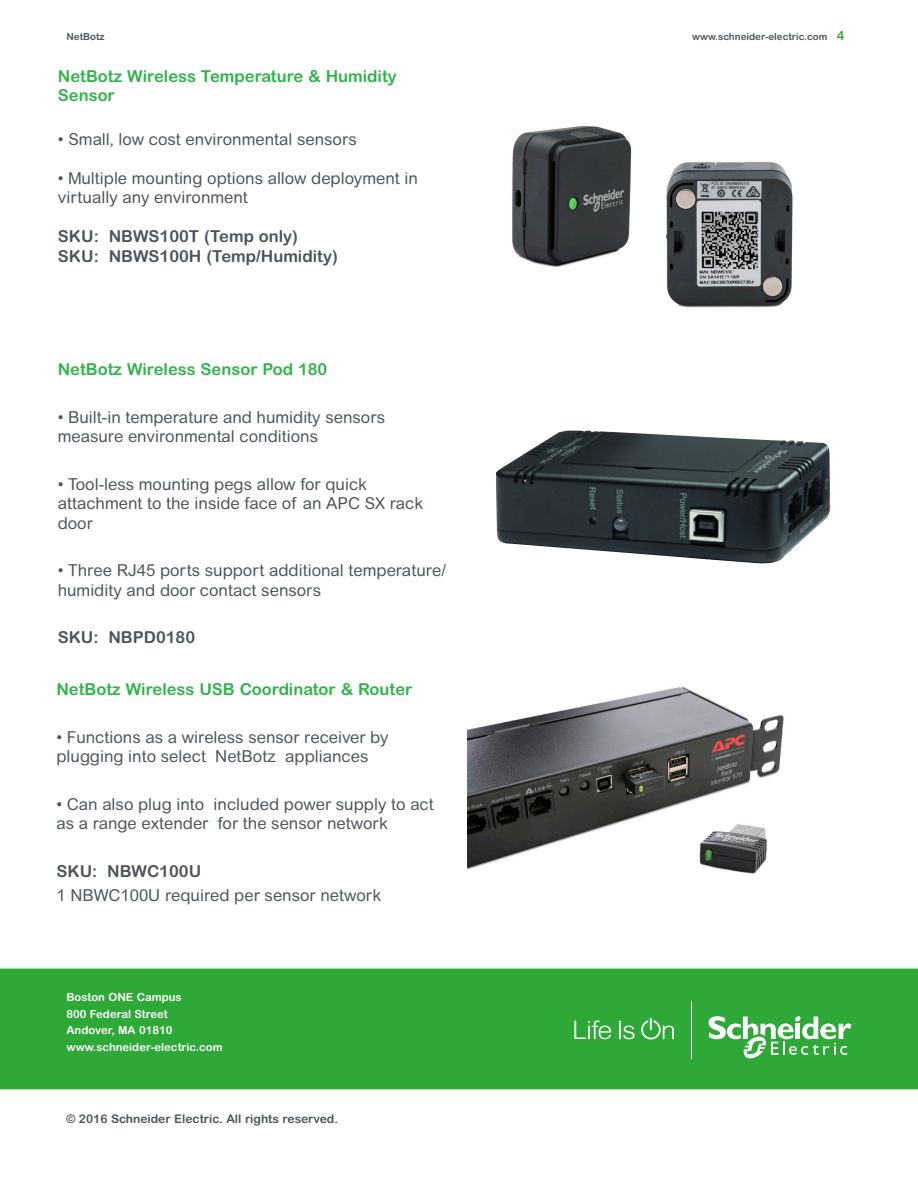
<style>
.page{position:relative;width:918px;height:1188px;background:#fff}
.page>*{position:absolute;margin:0;border:0;box-sizing:border-box;transform-origin:0 0}
.Body_Text_01{font:16.5px/19.5px "Arial Rounded MT Std";color:#4d545a}
.Body_Text_01-2{font:700 16.5px/19.5px "Arial Rounded MT Std";color:#31b44a}
.Body_Text_01-3{font:700 16.5px "Arial Rounded MT Std";color:#4d545a}
.Page_Number_Life_Gre{font:700 12.75px "Arial Rounded MT Std";color:#2ea836}
.Footnotes{font:700 12px "Arial Rounded MT Std";color:#4d545a}
.Schneider_Address_Wh{font:700 11.25px "Arial Rounded MT Std";color:#fff}
.Schneider_URL{font:700 9.75px "Arial Rounded MT Std";color:#4d545a}
.Header_Style{font:700 9.75px "Arial Rounded MT Std";color:#4d545a}
</style>
<div class="page">
<div style="left:0;top:969px;width:918px;height:120px;background:#2ea836"></div>
<svg style="left:574px;top:1021px;width:37px;height:18px"></svg>
<svg style="left:619px;top:1021px;width:16px;height:18px"></svg>
<svg style="left:641px;top:1018px;width:33px;height:22px"></svg>
<svg style="left:709px;top:1016px;width:142px;height:44px"></svg>
<hr style="left:691px;top:1002px;width:1px;height:57px;background:#fff">
<img style="left:496px;top:431px;width:334px;height:133px">
<img style="left:468px;top:687px;width:316px;height:187px">
<img style="left:512px;top:125px;width:120px;height:143px">
<img style="left:665px;top:161px;width:128px;height:147px">
<img style="left:689px;top:815px;width:90px;height:58px">
<p class="Header_Style" style="left:67px;top:30px;width:40px">NetBotz</p>
<p class="Schneider_URL" style="left:692px;top:30px;width:137px">www.schneider-electric.com</p>
<p class="Page_Number_Life_Gre" style="left:837px;top:28px;width:9px">4</p>
<p class="Body_Text_01-2" style="left:58px;top:66px;width:340px">NetBotz Wireless Temperature &amp; Humidity<br>Sensor</p>
<p class="Body_Text_01" style="left:58px;top:129px;width:300px">• Small, low cost environmental sensors</p>
<p class="Body_Text_01" style="left:58px;top:168px;width:361px">• Multiple mounting options allow deployment in virtually any environment</p>
<p class="Body_Text_01-3" style="left:58px;top:227px;width:242px">SKU: NBWS100T (Temp only)</p>
<p class="Body_Text_01-3" style="left:58px;top:246px;width:281px">SKU: NBWS100H (Temp/Humidity)</p>
<p class="Body_Text_01-2" style="left:58px;top:360px;width:271px">NetBotz Wireless Sensor Pod 180</p>
<p class="Body_Text_01" style="left:58px;top:407px;width:329px">• Built-in temperature and humidity sensors measure environmental conditions</p>
<p class="Body_Text_01" style="left:58px;top:474px;width:367px">• Tool-less mounting pegs allow for quick attachment to the inside face of an APC SX rack door</p>
<p class="Body_Text_01" style="left:58px;top:561px;width:390px">• Three RJ45 ports support additional temperature/ humidity and door contact sensors</p>
<p class="Body_Text_01-3" style="left:58px;top:628px;width:139px">SKU: NBPD0180</p>
<p class="Body_Text_01-2" style="left:56px;top:680px;width:357px">NetBotz Wireless USB Coordinator &amp; Router</p>
<p class="Body_Text_01" style="left:56px;top:727px;width:334px">• Functions as a wireless sensor receiver by plugging into select NetBotz appliances</p>
<p class="Body_Text_01" style="left:56px;top:794px;width:379px">• Can also plug into included power supply to act as a range extender for the sensor network</p>
<p class="Body_Text_01-3" style="left:56px;top:861px;width:146px">SKU: NBWC100U</p>
<p class="Body_Text_01" style="left:56px;top:885px;width:326px">1 NBWC100U required per sensor network</p>
<p class="Schneider_Address_Wh" style="left:67px;top:991px;width:117px">Boston ONE Campus</p>
<p class="Schneider_Address_Wh" style="left:67px;top:1007px;width:103px">800 Federal Street</p>
<p class="Schneider_Address_Wh" style="left:67px;top:1024px;width:107px">Andover, MA 01810</p>
<p class="Schneider_Address_Wh" style="left:67px;top:1040px;width:158px">www.schneider-electric.com</p>
<p class="Footnotes" style="left:67px;top:1112px;width:273px">© 2016 Schneider Electric. All rights reserved.</p>
</div>
